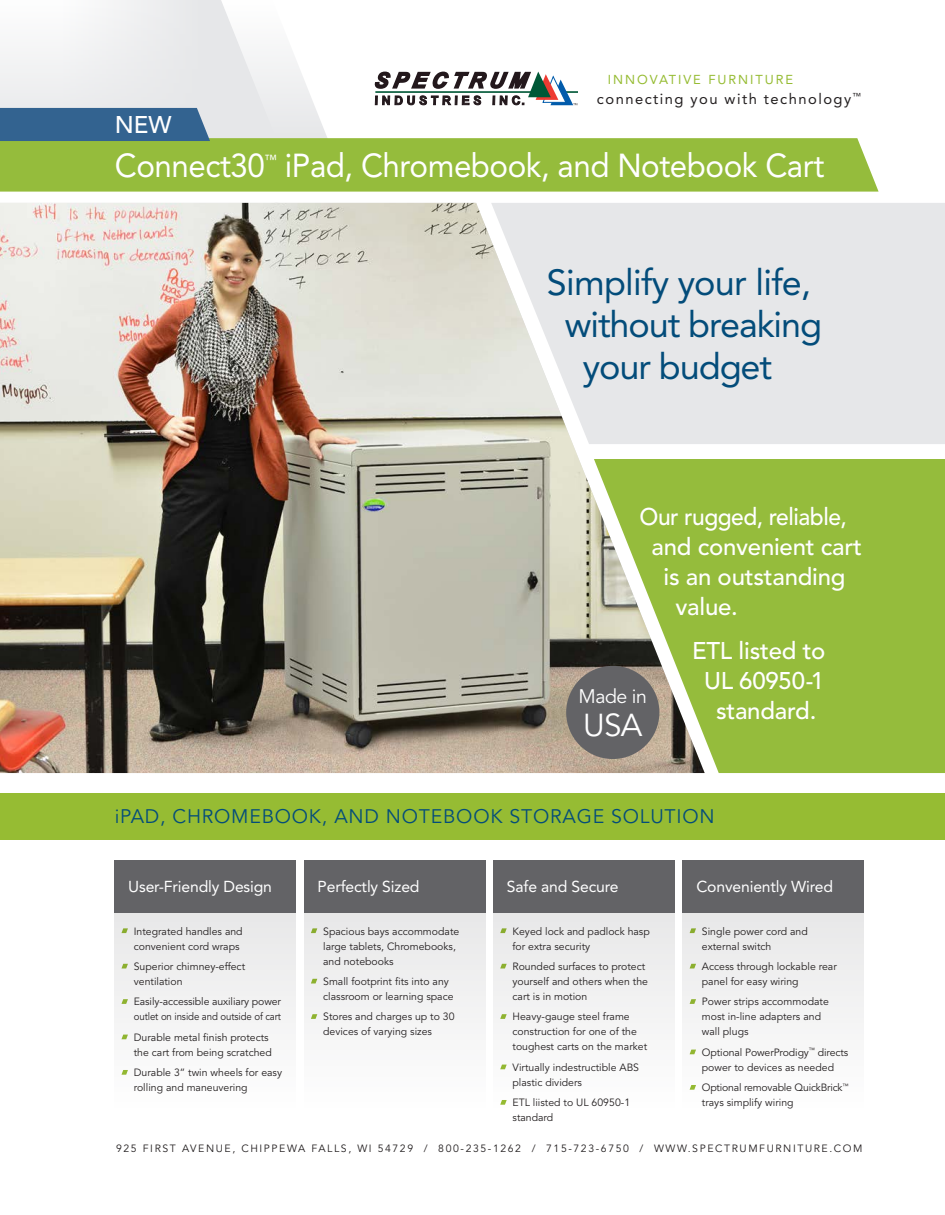
<style>
.page{position:relative;width:945px;height:1215px;background:#fff}
.page>*{position:absolute;margin:0;border:0;box-sizing:border-box;transform-origin:0 0}
.t1{font:36px/42px "Avenir LT Std";letter-spacing:-.03em;color:#034c7a;text-align:center}
.t2{font:33px "Avenir LT Std";letter-spacing:-.015em;color:#fff;scale:.95 1}
.t3{font:31.5px "Avenir LT Std";color:#fff}
.white_condensed{font:500 24px "Avenir LT Std";letter-spacing:-.01em;color:#fff}
.white_condensed-2{font:500 24px "Avenir LT Std";letter-spacing:-.01em;color:#fff;scale:.95 1}
.t4{font:19.5px "Avenir LT Std";letter-spacing:.04em;color:#034c7a}
.t5{font:19.5px "Avenir LT Std";letter-spacing:-.02em;color:#fff}
.benefit_bullet_hea{font:15.75px "Avenir LT Std";letter-spacing:-.01em;color:#fff}
.t6{font:14.7px "Avenir LT Std";letter-spacing:.1em;color:#231f20}
.t7{font:13.05px "Avenir LT Std";color:#fff;scale:.95 1}
.t8{font:12.9px "Avenir LT Std";letter-spacing:.15em;color:#96bc33}
.benefit_bullets{font:10.5px/15px "Avenir LT Std";color:#231f20}
.benefit_bullets-2{font:10.5px "Avenir LT Std";letter-spacing:.15em;color:#231f20}
.benefit_bullets-3{font:10.5px/15px "Avenir LT Std";letter-spacing:-.02em;color:#231f20}
</style>
<div class="page">
<svg style="left:0;top:0;width:327px;height:138px;fill:#eeeff0"></svg>
<div style="left:0;top:793px;width:945px;height:47px;background:#96bc33"></div>
<div style="left:115px;top:860px;width:181px;height:52px;background:#636366"></div>
<div style="left:115px;top:912px;width:181px;height:201px;background:#f3f3f3"></div>
<div style="left:304px;top:860px;width:181px;height:52px;background:#636366"></div>
<div style="left:304px;top:912px;width:181px;height:201px;background:#f3f3f3"></div>
<div style="left:493px;top:860px;width:182px;height:52px;background:#636366"></div>
<div style="left:493px;top:912px;width:182px;height:201px;background:#f3f3f3"></div>
<div style="left:683px;top:860px;width:181px;height:52px;background:#636366"></div>
<div style="left:683px;top:912px;width:181px;height:201px;background:#f3f3f3"></div>
<img style="left:0;top:203px;width:594px;height:570px">
<svg style="left:491px;top:203px;width:454px;height:241px;background:#e5e6e7"></svg>
<svg style="left:594px;top:459px;width:351px;height:314px;background:#9aba4b"></svg>
<svg style="left:122px;top:928px;width:6px;height:5px"></svg>
<svg style="left:122px;top:964px;width:6px;height:4px"></svg>
<svg style="left:122px;top:999px;width:6px;height:5px"></svg>
<svg style="left:122px;top:1035px;width:6px;height:4px"></svg>
<svg style="left:122px;top:1070px;width:6px;height:5px"></svg>
<svg style="left:500px;top:928px;width:7px;height:5px"></svg>
<svg style="left:500px;top:964px;width:7px;height:4px"></svg>
<svg style="left:500px;top:1014px;width:7px;height:5px"></svg>
<svg style="left:500px;top:1065px;width:7px;height:4px"></svg>
<svg style="left:500px;top:1100px;width:7px;height:5px"></svg>
<svg style="left:690px;top:928px;width:6px;height:5px"></svg>
<svg style="left:690px;top:964px;width:6px;height:4px"></svg>
<svg style="left:690px;top:999px;width:6px;height:5px"></svg>
<svg style="left:690px;top:1050px;width:6px;height:4px"></svg>
<svg style="left:690px;top:1085px;width:6px;height:5px"></svg>
<svg style="left:311px;top:928px;width:6px;height:5px"></svg>
<svg style="left:311px;top:979px;width:6px;height:4px"></svg>
<svg style="left:311px;top:1014px;width:6px;height:5px"></svg>
<div style="left:0;top:138px;width:879px;height:54px;background:#95bc3c"></div>
<div style="left:0;top:108px;width:210px;height:33px;background:#336390"></div>
<hr style="left:375px;top:91px;width:203px;height:2px;background:#005837">
<svg style="left:375px;top:72px;width:202px;height:33px"></svg>
<div style="left:566px;top:666px;width:93px;height:93px;background:#636366;border-radius:50%"></div>
<p class="t8" style="left:608px;top:72px;width:187px">INNOVATIVE FURNITURE</p>
<p class="t6" style="left:597px;top:90px;width:266px">connecting you with technology<sup>™</sup></p>
<p class="white_condensed" style="left:115px;top:111px;width:58px">NEW</p>
<p class="t2" style="left:115px;top:146px;width:160px">Connect30</p>
<p class="t7" style="left:265px;top:151px;width:14px">™</p>
<p class="t2" style="left:285px;top:146px;width:569px">iPad, Chromebook, and Notebook Cart</p>
<p class="t1" style="left:547px;top:261px;width:277px">Simplify your life, without breaking your budget</p>
<p class="white_condensed-2" style="left:640px;top:503px;width:220px">Our rugged, reliable,</p>
<p class="white_condensed" style="left:652px;top:533px;width:212px">and convenient cart</p>
<p class="white_condensed" style="left:664px;top:563px;width:183px">is an outstanding</p>
<p class="white_condensed" style="left:676px;top:593px;width:64px">value.</p>
<p class="white_condensed" style="left:692px;top:637px;width:135px">ETL listed to</p>
<p class="white_condensed" style="left:704px;top:667px;width:122px">UL 60950-1</p>
<p class="white_condensed" style="left:716px;top:697px;width:102px">standard.</p>
<p class="t5" style="left:578px;top:685px;width:70px">Made in</p>
<p class="t3" style="left:583px;top:707px;width:61px">USA</p>
<p class="t4" style="left:115px;top:805px;width:601px">iPAD, CHROMEBOOK, AND NOTEBOOK STORAGE SOLUTION</p>
<p class="benefit_bullet_hea" style="left:507px;top:878px;width:113px">Safe and Secure</p>
<p class="benefit_bullet_hea" style="left:128px;top:878px;width:145px">User-Friendly Design</p>
<p class="benefit_bullet_hea" style="left:318px;top:878px;width:103px">Perfectly Sized</p>
<p class="benefit_bullet_hea" style="left:696px;top:878px;width:138px">Conveniently Wired</p>
<p class="benefit_bullets" style="left:134px;top:924px;width:110px">Integrated handles and convenient cord wraps</p>
<p class="benefit_bullets" style="left:134px;top:959px;width:113px">Superior chimney-effect ventilation</p>
<p class="benefit_bullets" style="left:134px;top:995px;width:149px">Easily-accessible auxiliary power outlet on inside and outside of cart</p>
<p class="benefit_bullets" style="left:134px;top:1030px;width:140px">Durable metal finish protects the cart from being scratched</p>
<p class="benefit_bullets" style="left:134px;top:1065px;width:150px">Durable 3” twin wheels for easy rolling and maneuvering</p>
<p class="benefit_bullets" style="left:323px;top:924px;width:138px">Spacious bays accommodate large tablets, Chromebooks, and notebooks</p>
<p class="benefit_bullets" style="left:323px;top:974px;width:132px">Small footprint fits into any classroom or learning space</p>
<p class="benefit_bullets" style="left:323px;top:1010px;width:133px">Stores and charges up to 30 devices of varying sizes</p>
<p class="benefit_bullets" style="left:513px;top:924px;width:139px">Keyed lock and padlock hasp for extra security</p>
<p class="benefit_bullets" style="left:513px;top:959px;width:137px">Rounded surfaces to protect yourself and others when the cart is in motion</p>
<p class="benefit_bullets" style="left:513px;top:1010px;width:136px">Heavy-gauge steel frame construction for one of the toughest carts on the market</p>
<p class="benefit_bullets" style="left:513px;top:1060px;width:128px">Virtually indestructible ABS plastic dividers</p>
<p class="benefit_bullets" style="left:513px;top:1095px;width:119px">ETL liisted to UL 60950-1 standard</p>
<p class="benefit_bullets" style="left:702px;top:924px;width:107px">Single power cord and external switch</p>
<p class="benefit_bullets" style="left:702px;top:959px;width:136px">Access through lockable rear panel for easy wiring</p>
<p class="benefit_bullets" style="left:702px;top:995px;width:128px">Power strips accommodate most in-line adapters and wall plugs</p>
<p class="benefit_bullets" style="left:702px;top:1045px;width:148px">Optional PowerProdigy<sup>™</sup> directs power to devices as needed</p>
<p class="benefit_bullets-3" style="left:702px;top:1080px;width:148px">Optional removable QuickBrick<sup>™ </sup>trays simplify wiring</p>
<p class="benefit_bullets-2" style="left:116px;top:1143px;width:748px">925 FIRST AVENUE, CHIPPEWA FALLS, WI 54729 / 800-235-1262 / 715-723-6750 / WWW.SPECTRUMFURNITURE.COM</p>
</div>
